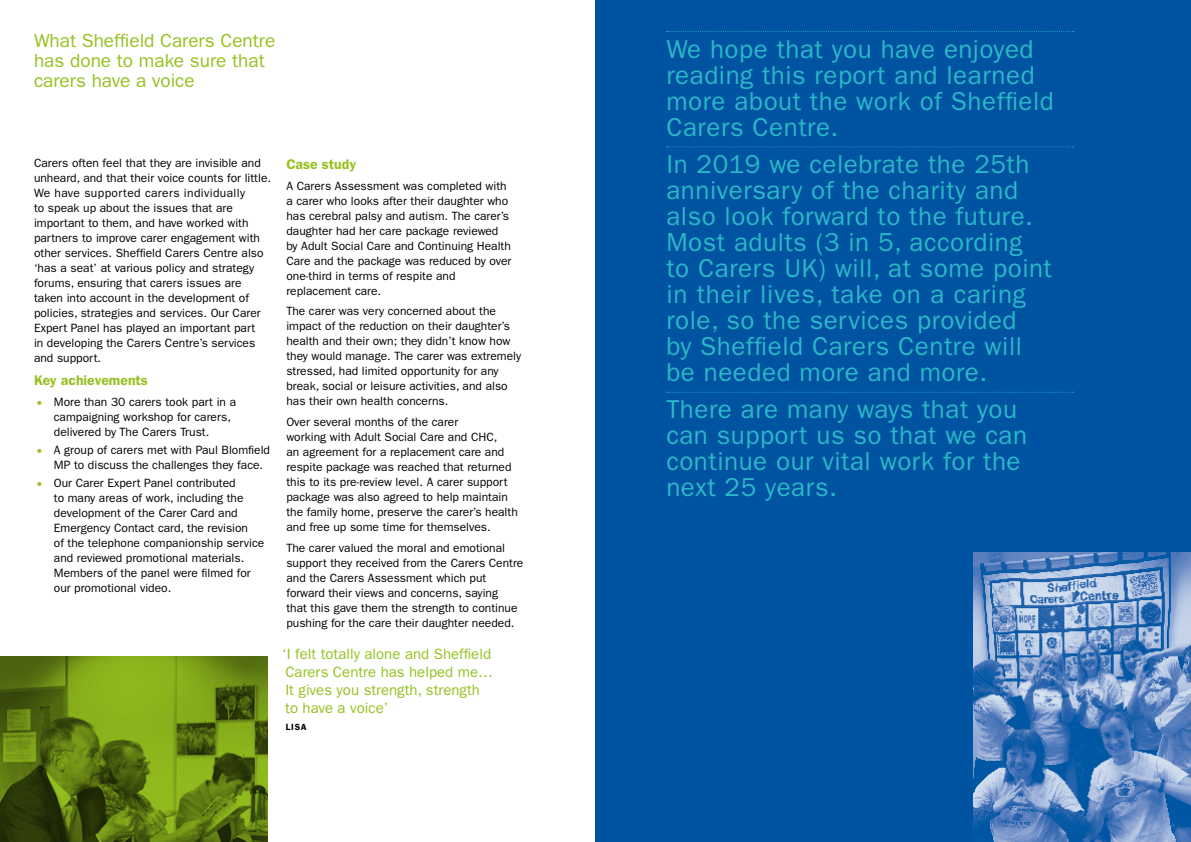
<style>
.page{position:relative;width:1191px;height:842px;background:#fff}
.page>*{position:absolute;margin:0;border:0;box-sizing:border-box;transform-origin:0 0}
.t1{font:26px/26px "ITC Franklin Gothic Std";letter-spacing:.02em;color:#2bb8c9}
.t2{font:19px/20px "ITC Franklin Gothic Std";color:#95c11f}
.t3{font:15px/18px "ITC Franklin Gothic Std";color:#95c11f}
.t4{font:600 14px "ITC Franklin Gothic Std";color:#95c11f}
.t5{font:12px/15px "ITC Franklin Gothic Std";color:#000}
.t6{font:600 9px "ITC Franklin Gothic Std";color:#000}
.s1{font-weight:500;font-size:18.2px;color:#95c11f}
</style>
<div class="page">
<div style="left:595px;top:0;width:596px;height:842px;background:#0053a1"></div>
<svg style="left:667px;top:31px;width:406px;height:1px"></svg>
<svg style="left:667px;top:146px;width:406px;height:1px"></svg>
<svg style="left:667px;top:392px;width:406px;height:1px"></svg>
<img style="left:973px;top:552px;width:218px;height:290px">
<svg style="left:0;top:656px;width:268px;height:186px;background:#607d13"></svg>
<h2 class="t2" style="left:34px;top:31px;width:243px">What Sheffield Carers Centre has done to make sure that carers have a voice</h2>
<p class="t5" style="left:34px;top:156px;width:238px">Carers often feel that they are invisible and unheard, and that their voice counts for little.<br>We have supported carers individually<br>to speak up about the issues that are important to them, and have worked with partners to improve carer engagement with other services. Sheffield Carers Centre also ‘has a seat’ at various policy and strategy forums, ensuring that carers issues are taken into account in the development of policies, strategies and services. Our Carer Expert Panel has played an important part<br>in developing the Carers Centre’s services and support.</p>
<p class="t4" style="left:34px;top:372px;width:115px">Key achievements</p>
<p class="t5" style="left:54px;top:394px;width:184px;text-indent:-20px"><span class="s1">•</span> More than 30 carers took part in a campaigning workshop for carers, delivered by The Carers Trust.</p>
<p class="t5" style="left:54px;top:442px;width:218px;text-indent:-20px"><span class="s1">•</span> A group of carers met with Paul Blomfield<br>MP to discuss the challenges they face.</p>
<p class="t5" style="left:54px;top:475px;width:212px;text-indent:-20px"><span class="s1">•</span> Our Carer Expert Panel contributed<br>to many areas of work, including the development of the Carer Card and Emergency Contact card, the revision<br>of the telephone companionship service and reviewed promotional materials.<br>Members of the panel were filmed for our promotional video.</p>
<p class="t4" style="left:286px;top:156px;width:71px">Case study</p>
<p class="t5" style="left:286px;top:178px;width:226px">A Carers Assessment was completed with a carer who looks after their daughter who has cerebral palsy and autism. The carer’s daughter had her care package reviewed by Adult Social Care and Continuing Health Care and the package was reduced by over one-third in terms of respite and replacement care.</p>
<p class="t5" style="left:286px;top:304px;width:236px">The carer was very concerned about the impact of the reduction on their daughter’s health and their own; they didn’t know how they would manage. The carer was extremely stressed, had limited opportunity for any break, social or leisure activities, and also has their own health concerns.</p>
<p class="t5" style="left:286px;top:414px;width:233px">Over several months of the carer<br>working with Adult Social Care and CHC,<br>an agreement for a replacement care and respite package was reached that returned this to its pre-review level. A carer support package was also agreed to help maintain the family home, preserve the carer’s health and free up some time for themselves.</p>
<p class="t5" style="left:286px;top:540px;width:238px">The carer valued the moral and emotional support they received from the Carers Centre and the Carers Assessment which put forward their views and concerns, saying<br>that this gave them the strength to continue pushing for the care their daughter needed.</p>
<p class="t3" style="left:282px;top:645px;width:212px">‘I felt totally alone and Sheffield<br>Carers Centre has helped me…<br>It gives you strength, strength to have a voice’</p>
<p class="t6" style="left:286px;top:721px;width:22px">LISA</p>
<h1 class="t1" style="left:666px;top:36px;width:389px">We hope that you have enjoyed reading this report and learned more about the work of Sheffield<br>Carers Centre.</h1>
<p class="t1" style="left:666px;top:151px;width:387px">In 2019 we celebrate the 25th anniversary of the charity and also look forward to the future.<br>Most adults (3 in 5, according<br>to Carers UK) will, at some point in their lives, take on a caring role, so the services provided<br>by Sheffield Carers Centre will be needed more and more.</p>
<h1 class="t1" style="left:666px;top:397px;width:362px">There are many ways that you can support us so that we can continue our vital work for the next 25 years.</h1>
</div>
